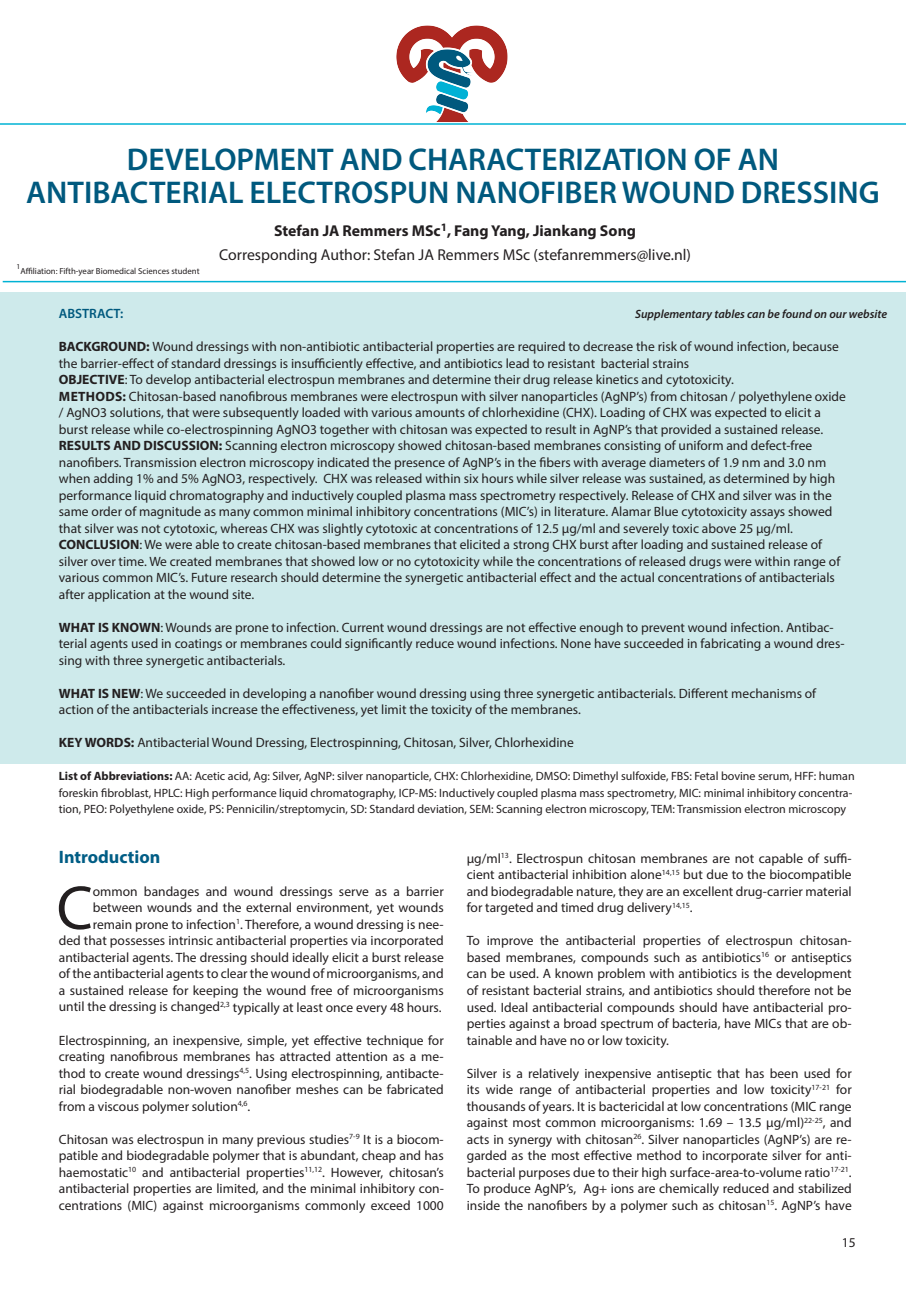
<style>
.page{position:relative;width:906px;height:1289px;background:#fff}
.page>*{position:absolute;margin:0;border:0;box-sizing:border-box;transform-origin:0 0}
.t1{font:62.4px "Myriad Pro";color:#231f20}
.t2{font:600 31.5px/33px "Myriad Pro";color:#00597e;text-align:center}
.t3{font:700 18px "Myriad Pro";color:#005d85}
.t4{font:15.75px/24px "Myriad Pro";color:#231f20;text-align:center}
.t5{font:13.5px/16.5px "Myriad Pro";color:#231f20;text-align:justify}
.t6{font:600 13.5px "Myriad Pro";color:#00597e}
.t7{font:12px/16.5px "Myriad Pro";color:#231f20}
.t8{font:italic 600 12px "Myriad Pro";color:#231f20}
.t9{font:8.7px "Myriad Pro";color:#231f20}
.t10{font:7.5px "Myriad Pro";color:#231f20}
.s1{font-weight:700}
</style>
<div class="page">
<hr style="left:3px;top:281px;width:903px;height:1px;background:#00b2d4">
<div style="left:0;top:292px;width:906px;height:472px;background:#ceeaeb"></div>
<hr style="left:0;top:123px;width:906px;height:2px;background:#00b2d4">
<img style="left:396px;top:25px;width:112px;height:97px">
<h2 class="t2" style="left:26px;top:142px;width:855px">DEVELOPMENT AND CHARACTERIZATION OF AN<br>ANTIBACTERIAL ELECTROSPUN NANOFIBER WOUND DRESSING</h2>
<p class="t4" style="left:219px;top:218px;width:473px"><span class="s1">Stefan JA Remmers MSc</span><sup>1</sup><span class="s1">, Fang Yang, Jiankang Song<br></span>Corresponding Author: Stefan JA Remmers MSc (stefanremmers@live.nl)</p>
<p class="t10" style="left:17px;top:261px;width:5px">1</p>
<p class="t9" style="left:20px;top:265px;width:181px">Affiliation: Fifth-year Biomedical Sciences student</p>
<p class="t6" style="left:59px;top:305px;width:66px">ABSTRACT:</p>
<p class="t5" style="left:59px;top:338px;width:788px;text-align:left"><span class="s1">BACKGROUND:</span> Wound dressings with non-antibiotic antibacterial properties are required to decrease the risk of wound infection, because the barrier-effect of standard dressings is insufficiently effective, and antibiotics lead to resistant bacterial strains<br><span class="s1">OBJECTIVE</span>: To develop antibacterial electrospun membranes and determine their drug release kinetics and cytotoxicity.<br><span class="s1">METHODS:</span> Chitosan-based nanofibrous membranes were electrospun with silver nanoparticles (AgNP’s) from chitosan / polyethylene oxide / AgNO3 solutions, that were subsequently loaded with various amounts of chlorhexidine (CHX). Loading of CHX was expected to elicit a burst release while co-electrospinning AgNO3 together with chitosan was expected to result in AgNP’s that provided a sustained release.<br><span class="s1">RESULTS AND DISCUSSION:</span> Scanning electron microscopy showed chitosan-based membranes consisting of uniform and defect-free nanofibers. Transmission electron microscopy indicated the presence of AgNP’s in the fibers with average diameters of 1.9 nm and 3.0 nm when adding 1% and 5% AgNO3, respectively. CHX was released within six hours while silver release was sustained, as determined by high performance liquid chromatography and inductively coupled plasma mass spectrometry respectively. Release of CHX and silver was in the same order of magnitude as many common minimal inhibitory concentrations (MIC’s) in literature. Alamar Blue cytotoxicity assays showed that silver was not cytotoxic, whereas CHX was slightly cytotoxic at concentrations of 12.5 µg/ml and severely toxic above 25 µg/ml.<br><span class="s1">CONCLUSION</span>: We were able to create chitosan-based membranes that elicited a strong CHX burst after loading and sustained release of silver over time. We created membranes that showed low or no cytotoxicity while the concentrations of released drugs were within range of various common MIC’s. Future research should determine the synergetic antibacterial effect and the actual concentrations of antibacterials after application at the wound site.</p>
<p class="t5" style="left:59px;top:618px;width:787px;text-align:left"><span class="s1">WHAT IS KNOWN</span>: Wounds are prone to infection. Current wound dressings are not effective enough to prevent wound infection. Antibac&shy;terial agents used in coatings or membranes could significantly reduce wound infections. None have succeeded in fabricating a wound dres&shy;sing with three synergetic antibacterials.</p>
<p class="t5" style="left:59px;top:684px;width:759px"><span class="s1">WHAT IS NEW</span>: We succeeded in developing a nanofiber wound dressing using three synergetic antibacterials. Different mechanisms of action of the antibacterials increase the effectiveness, yet limit the toxicity of the membranes.</p>
<p class="t5" style="left:59px;top:734px;width:516px"><span class="s1">KEY WORDS:</span> Antibacterial Wound Dressing, Electrospinning, Chitosan, Silver, Chlorhexidine</p>
<p class="t8" style="left:635px;top:306px;width:253px">Supplementary tables can be found on our website</p>
<p class="t7" style="left:59px;top:768px;width:797px"><span class="s1">List of Abbreviations:</span> AA: Acetic acid, Ag: Silver, AgNP: silver nanoparticle, CHX: Chlorhexidine, DMSO: Dimethyl sulfoxide, FBS: Fetal bovine serum, HFF: human foreskin fibroblast, HPLC: High performance liquid chromatography, ICP-MS: Inductively coupled plasma mass spectrometry, MIC: minimal inhibitory concentra&shy;tion, PEO: Polyethylene oxide, PS: Pennicilin/streptomycin, SD: Standard deviation, SEM: Scanning electron microscopy, TEM: Transmission electron microscopy</p>
<h3 class="t3" style="left:59px;top:845px;width:103px">Introduction</h3>
<h1 class="t1" style="left:57px;top:869px;width:38px">C</h1>
<p class="t5" style="left:59px;top:883px;width:386px;text-align:right">ommon bandages and wound dressings serve as a barrier between wounds and the external environment, yet wounds remain prone to infection<sup>1</sup>. Therefore, a wound dressing is nee-<br>ded that possesses intrinsic antibacterial properties via incorporated antibacterial agents. The dressing should ideally elicit a burst release of the antibacterial agents to clear the wound of microorganisms, and a sustained release for keeping the wound free of microorganisms until the dressing is changed<sup>2,3</sup> typically at least once every 48 hours.</p>
<p class="t5" style="left:59px;top:1031px;width:386px">Electrospinning, an inexpensive, simple, yet effective technique for creating nanofibrous membranes has attracted attention as a me&shy;thod to create wound dressings<sup>4,5</sup>. Using electrospinning, antibacte&shy;rial biodegradable non-woven nanofiber meshes can be fabricated from a viscous polymer solution<sup>4,6</sup>.</p>
<p class="t5" style="left:59px;top:1130px;width:386px">Chitosan was electrospun in many previous studies<sup>7-9</sup> It is a biocom&shy;patible and biodegradable polymer that is abundant, cheap and has haemostatic<sup>10</sup> and antibacterial properties<sup>11,12</sup>. However, chitosan’s antibacterial properties are limited, and the minimal inhibitory con&shy;centrations (MIC) against microorganisms commonly exceed 1000</p>
<p class="t5" style="left:467px;top:850px;width:386px">µg/ml<sup>13</sup>. Electrospun chitosan membranes are not capable of suffi&shy;cient antibacterial inhibition alone<sup>14,15</sup> but due to the biocompatible and biodegradable nature, they are an excellent drug-carrier material for targeted and timed drug delivery<sup>14,15</sup>.</p>
<p class="t5" style="left:467px;top:932px;width:386px">To improve the antibacterial properties of electrospun chitosan&shy;based membranes, compounds such as antibiotics<sup>16</sup> or antiseptics can be used. A known problem with antibiotics is the development of resistant bacterial strains, and antibiotics should therefore not be used. Ideal antibacterial compounds should have antibacterial pro&shy;perties against a broad spectrum of bacteria, have MICs that are ob&shy;tainable and have no or low toxicity.</p>
<p class="t5" style="left:467px;top:1064px;width:386px">Silver is a relatively inexpensive antiseptic that has been used for its wide range of antibacterial properties and low toxicity<sup>17-21</sup> for thousands of years. It is bactericidal at low concentrations (MIC range against most common microorganisms: 1.69 – 13.5 µg/ml)<sup>22-25</sup>, and acts in synergy with chitosan<sup>26</sup>. Silver nanoparticles (AgNP’s) are re&shy;garded as the most effective method to incorporate silver for anti&shy;bacterial purposes due to their high surface-area-to-volume ratio<sup>17-21</sup>.<br>To produce AgNP’s, Ag+ ions are chemically reduced and stabilized inside the nanofibers by a polymer such as chitosan<sup>15</sup>. AgNP’s have</p>
<p class="t5" style="left:842px;top:1233px;width:15px">15</p>
</div>
